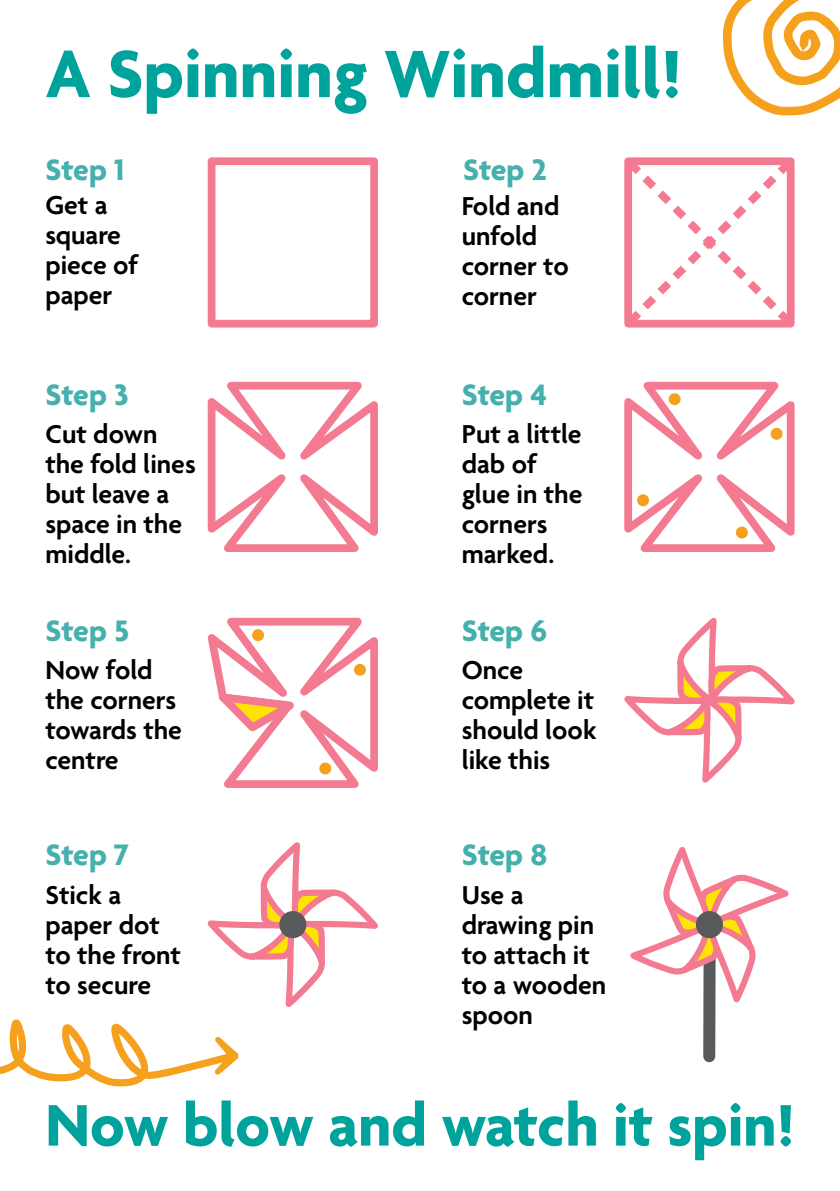
<style>
.page{position:relative;width:840px;height:1191px;background:#fff}
.page>*{position:absolute;margin:0;border:0;box-sizing:border-box;transform-origin:0 0}
.t1{font:700 72.4px "Agenda";color:#00a29c}
.t2{font:700 63.4px "Agenda";color:#00a29c}
.t3{font:700 32px "Agenda";color:#45b0ac}
.t4{font:600 28px/30px "Agenda";color:#000}
</style>
<div class="page">
<div style="left:207px;top:157px;width:171px;height:170px;border:8px solid #f37a90"></div>
<div style="left:702px;top:939px;width:13px;height:117px;background:#58595b"></div>
<svg style="left:630px;top:847px;width:158px;height:155px"></svg>
<svg style="left:207px;top:381px;width:171px;height:171px"></svg>
<svg style="left:624px;top:381px;width:171px;height:171px"></svg>
<div style="left:636px;top:494px;width:12px;height:12px;border:6px solid #f6a11d;border-radius:50%"></div>
<svg style="left:624px;top:617px;width:170px;height:166px"></svg>
<svg style="left:207px;top:617px;width:171px;height:171px"></svg>
<svg style="left:0;top:842px;width:378px;height:245px"></svg>
<svg style="left:624px;top:0;width:216px;height:328px"></svg>
<h1 class="t1" style="left:45px;top:35px;width:637px">A Spinning Windmill!</h1>
<p class="t3" style="left:45px;top:153px;width:80px">Step 1</p>
<p class="t3" style="left:463px;top:153px;width:85px">Step 2</p>
<p class="t4" style="left:461px;top:192px;width:108px">Fold and unfold corner to corner</p>
<p class="t4" style="left:45px;top:192px;width:94px">Get a square piece of paper</p>
<p class="t3" style="left:45px;top:377px;width:85px">Step 3</p>
<p class="t3" style="left:461px;top:377px;width:87px">Step 4</p>
<p class="t4" style="left:45px;top:421px;width:152px">Cut down the fold lines but leave a space in the middle.</p>
<p class="t4" style="left:461px;top:421px;width:122px">Put a little dab of glue in the corners marked.</p>
<p class="t3" style="left:45px;top:613px;width:85px">Step 5</p>
<p class="t3" style="left:461px;top:613px;width:87px">Step 6</p>
<p class="t4" style="left:45px;top:657px;width:138px">Now fold the corners towards the centre</p>
<p class="t4" style="left:461px;top:657px;width:136px">Once complete it should look like this</p>
<p class="t3" style="left:45px;top:837px;width:85px">Step 7</p>
<p class="t3" style="left:461px;top:837px;width:87px">Step 8</p>
<p class="t4" style="left:45px;top:881px;width:137px">Stick a paper dot to the front to secure</p>
<p class="t4" style="left:461px;top:881px;width:146px">Use a drawing pin to attach it to a wooden spoon</p>
<h2 class="t2" style="left:45px;top:1091px;width:750px">Now blow and watch it spin!</h2>
</div>
